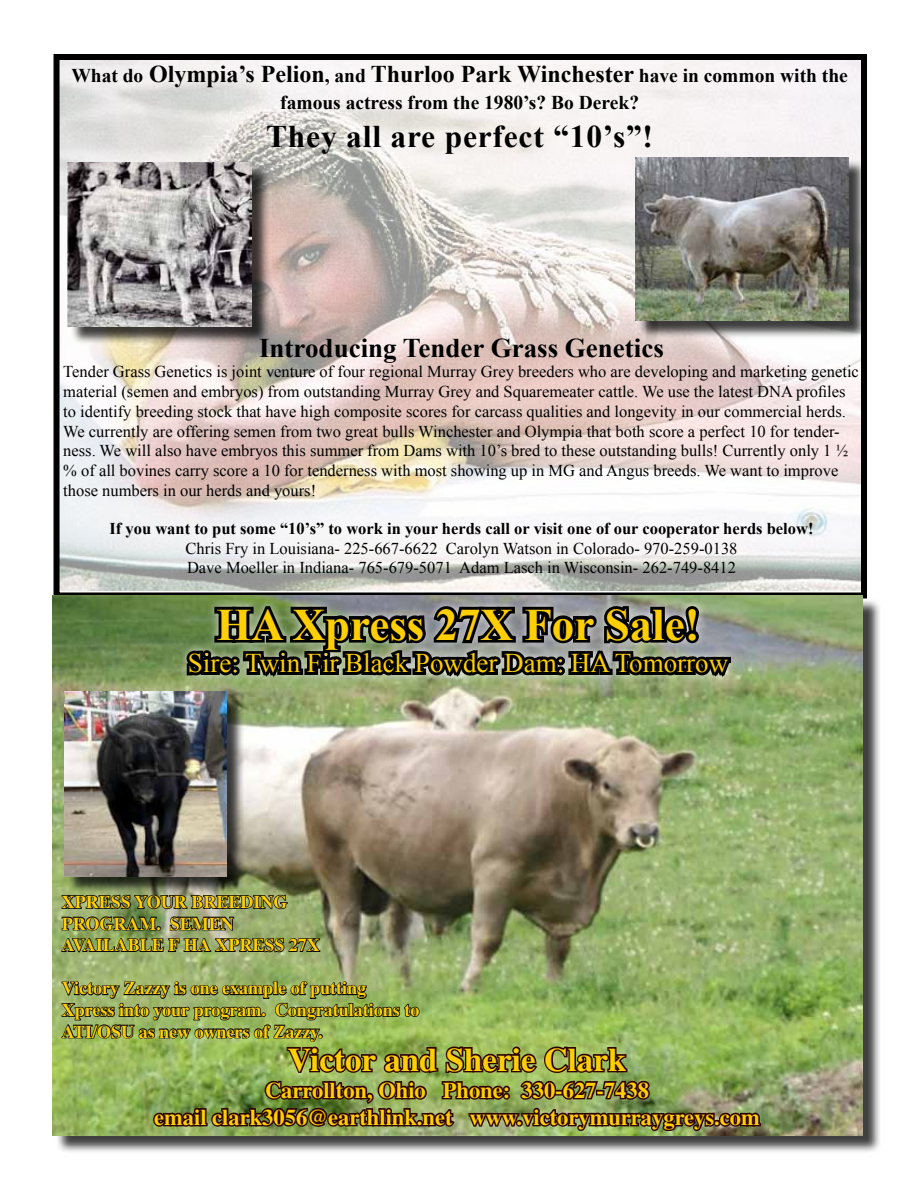
<style>
.page{position:relative;width:918px;height:1188px;background:#fff}
.page>*{position:absolute;margin:0;border:0;box-sizing:border-box;transform-origin:0 0}
.t1{font:700 45px "Times New Roman";color:#ffcf01}
.t2{font:700 33px "Times";color:#ffcf01}
.t3{font:700 31.5px "Times New Roman";letter-spacing:.025em;color:#000}
.t4{font:27px "Times New Roman";color:#ffcf01}
.t5{font:700 27px "Times New Roman";color:#000}
.t6{font:700 24px "Times New Roman";color:#000}
.t7{font:700 22.5px/27px "Times";color:#ffcf01;text-align:center}
.t8{font:700 19.5px "Times New Roman";color:#000}
.t9{font:700 18px/21.6px "Times";color:#ffcf01}
.t10{font:16.5px/19.8px "Times New Roman";color:#000}
.t11{font:700 16.5px "Times New Roman";color:#000}
.s1{font-size:19.5px}
</style>
<div class="page">
<img style="left:61px;top:61px;width:799px;height:529px">
<div style="left:54px;top:54px;width:813px;height:544px;border:6px solid #000"></div>
<div style="left:637px;top:159px;width:230px;height:181px;background:#000;opacity:.75"></div>
<img style="left:635px;top:157px;width:213px;height:164px">
<div style="left:70px;top:165px;width:200px;height:180px;background:#000;opacity:.75"></div>
<img style="left:67px;top:162px;width:185px;height:164px">
<div style="left:55px;top:598px;width:826px;height:556px;background:#000;opacity:.75"></div>
<img style="left:53px;top:596px;width:810px;height:540px">
<div style="left:177px;top:597px;width:564px;height:89px;background:#fff;opacity:.75"></div>
<svg style="left:182px;top:601px;width:553px;height:84px;background:#4f5648"></svg>
<svg style="left:61px;top:894px;width:227px;height:37px;background:#616c49"></svg>
<svg style="left:61px;top:937px;width:260px;height:17px;background:#5a6540"></svg>
<div style="left:66px;top:694px;width:179px;height:201px;background:#000;opacity:.75"></div>
<img style="left:64px;top:692px;width:162px;height:184px">
<svg style="left:61px;top:980px;width:702px;height:167px;background:#79894c"></svg>
<h3 class="t6" style="left:71px;top:58px;width:778px"><span class="s1">What do</span> Olympia’s Pelion<span class="s1">, and</span> Thurloo Park Winchester <span class="s1">have in common with the</span></h3>
<p class="t8" style="left:280px;top:89px;width:360px">famous actress from the 1980’s? Bo Derek?</p>
<h3 class="t3" style="left:266px;top:115px;width:388px">They all are perfect “10’s”!</h3>
<h3 class="t5" style="left:259px;top:330px;width:406px">Introducing Tender Grass Genetics</h3>
<p class="t10" style="left:63px;top:362px;width:797px">Tender Grass Genetics is joint venture of four regional Murray Grey breeders who are developing and marketing genetic material (semen and embryos) from outstanding Murray Grey and Squaremeater cattle. We use the latest DNA profiles to identify breeding stock that have high composite scores for carcass qualities and longevity in our commercial herds.<br>We currently are offering semen from two great bulls Winchester and Olympia that both score a perfect 10 for tender&shy;ness. We will also have embryos this summer from Dams with 10’s bred to these outstanding bulls! Currently only 1 ½ % of all bovines carry score a 10 for tenderness with most showing up in MG and Angus breeds. We want to improve those numbers in our herds and yours!</p>
<p class="t11" style="left:110px;top:517px;width:705px">If you want to put some “10’s” to work in your herds call or visit one of our cooperator herds below!</p>
<p class="t10" style="left:186px;top:538px;width:553px">Chris Fry in Louisiana- 225-667-6622 Carolyn Watson in Colorado- 970-259-0138<br>Dave Moeller in Indiana- 765-679-5071 Adam Lasch in Wisconsin- 262-749-8412</p>
<h1 class="t1" style="left:216px;top:593px;width:485px">HA Xpress 27X For Sale!</h1>
<h3 class="t4" style="left:188px;top:645px;width:542px">Sire: Twin Fir Black Powder Dam: HA Tomorrow</h3>
<p class="t9" style="left:62px;top:891px;width:259px">XPRESS YOUR BREEDING<br>PROGRAM. SEMEN<br>AVAILABLE F HA XPRESS 27X</p>
<p class="t9" style="left:62px;top:977px;width:359px">Victory Zazzy is one example of putting<br>Xpress into your program. Congratulations to<br>ATI/OSU as new owners of Zazzy.</p>
<h2 class="t2" style="left:288px;top:1040px;width:340px">Victor and Sherie Clark</h2>
<h3 class="t7" style="left:154px;top:1076px;width:607px">Carrollton, Ohio Phone: 330-627-7438<br>email clark3056@earthlink.net www.victorymurraygreys.com</h3>
</div>
